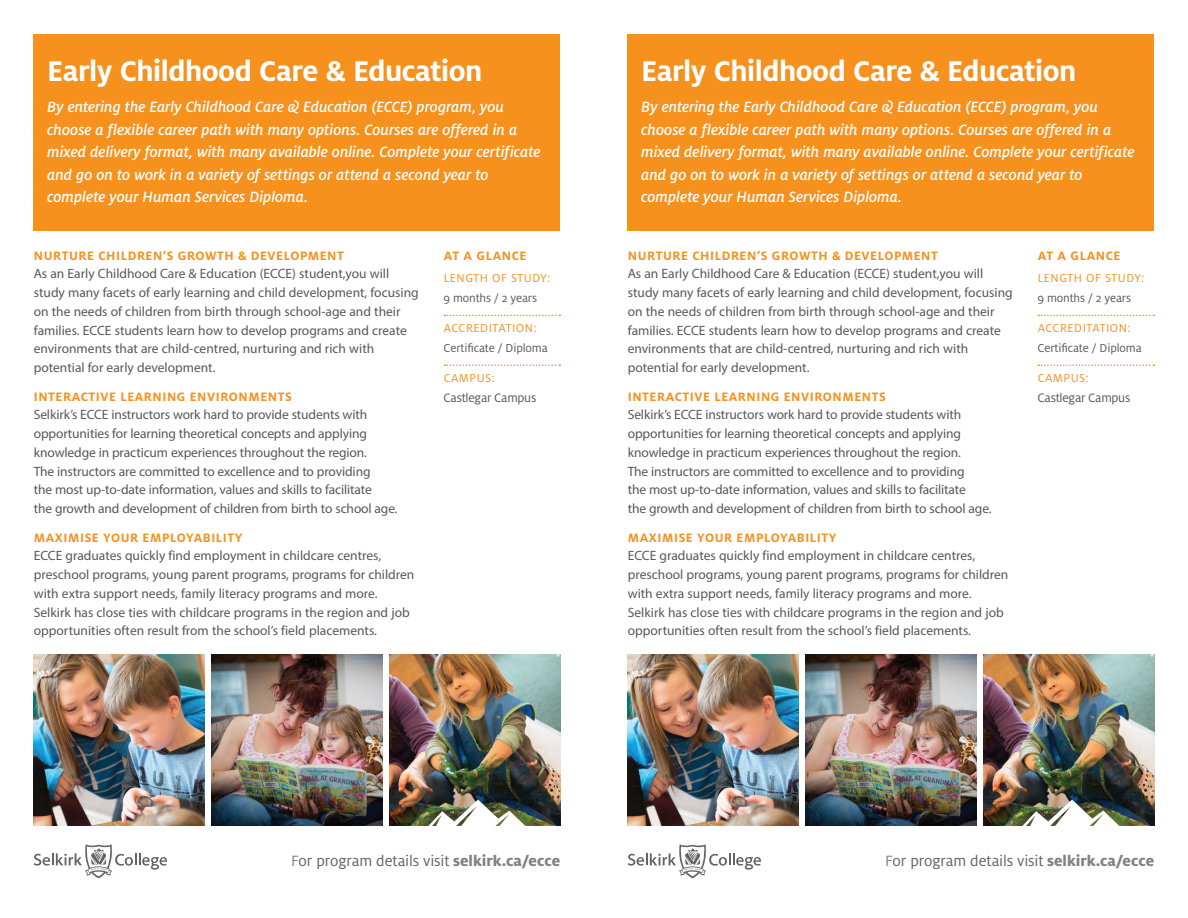
<style>
.page{position:relative;width:1188px;height:918px;background:#fff}
.page>*{position:absolute;margin:0;border:0;box-sizing:border-box;transform-origin:0 0}
.t1{font:700 31.5px "Milo OT";letter-spacing:-.015em;color:#fff}
.t2{font:italic 500 16.5px/22.5px "Milo OT";letter-spacing:-.005em;color:#fff}
.t3{font:16.5px "Milo OT";letter-spacing:-.01em;color:#636366}
.t4{font:13.5px/18.8px "Myriad Pro";color:#57585a}
.t5{font:700 13.5px "Milo OT";letter-spacing:.04em;color:#f6911e}
.t6{font:13.5px "Milo OT";letter-spacing:-.02em;color:#57585a}
.t7{font:12.75px "Milo OT";letter-spacing:.04em;color:#f6911e}
.t8{font:12.75px "Milo OT";letter-spacing:-.01em;color:#57585a}
.s1{color:#808285}
.s2{font-weight:800;color:#808285}
</style>
<div class="page">
<div style="left:34px;top:34px;width:526px;height:197px;background:#f6911e"></div>
<img style="left:389px;top:655px;width:171px;height:171px">
<img style="left:212px;top:655px;width:170px;height:171px">
<img style="left:34px;top:655px;width:171px;height:171px">
<img style="left:428px;top:800px;width:97px;height:26px">
<svg style="left:444px;top:315px;width:116px;height:1px"></svg>
<svg style="left:444px;top:365px;width:116px;height:1px"></svg>
<svg style="left:34px;top:844px;width:133px;height:34px"></svg>
<div style="left:628px;top:34px;width:526px;height:197px;background:#f6911e"></div>
<img style="left:983px;top:655px;width:171px;height:171px">
<img style="left:806px;top:655px;width:170px;height:171px">
<img style="left:628px;top:655px;width:171px;height:171px">
<img style="left:1022px;top:800px;width:97px;height:26px">
<svg style="left:1038px;top:315px;width:116px;height:1px"></svg>
<svg style="left:1038px;top:365px;width:116px;height:1px"></svg>
<svg style="left:628px;top:844px;width:133px;height:34px"></svg>
<h1 class="t1" style="left:47px;top:53px;width:437px">Early Childhood Care &amp; Education</h1>
<p class="t2" style="left:47px;top:96px;width:495px">By entering the Early Childhood Care &amp; Education (ECCE) program, you choose a flexible career path with many options. Courses are offered in a mixed delivery format, with many available online. Complete your certificate and go on to work in a variety of settings or attend a second year to complete your Human Services Diploma.</p>
<p class="t5" style="left:34px;top:248px;width:312px">NURTURE CHILDREN’S GROWTH &amp; DEVELOPMENT</p>
<p class="t4" style="left:34px;top:264px;width:387px">As an Early Childhood Care &amp; Education (ECCE) student,you will study many facets of early learning and child development, focusing on the needs of children from birth through school-age and their families. ECCE students learn how to develop programs and create environments that are child-centred, nurturing and rich with potential for early development.</p>
<p class="t5" style="left:34px;top:389px;width:259px">INTERACTIVE LEARNING ENVIRONMENTS</p>
<p class="t4" style="left:34px;top:405px;width:365px">Selkirk’s ECCE instructors work hard to provide students with opportunities for learning theoretical concepts and applying knowledge in practicum experiences throughout the region.<br>The instructors are committed to excellence and to providing<br>the most up-to-date information, values and skills to facilitate<br>the growth and development of children from birth to school age.</p>
<p class="t5" style="left:34px;top:530px;width:210px">MAXIMISE YOUR EMPLOYABILITY</p>
<p class="t4" style="left:34px;top:546px;width:382px">ECCE graduates quickly find employment in childcare centres, preschool programs, young parent programs, programs for children with extra support needs, family literacy programs and more.<br>Selkirk has close ties with childcare programs in the region and job opportunities often result from the school’s field placements.</p>
<p class="t5" style="left:444px;top:248px;width:84px">AT A GLANCE</p>
<p class="t7" style="left:444px;top:271px;width:108px">LENGTH OF STUDY:</p>
<p class="t8" style="left:444px;top:291px;width:95px">9 months / 2 years</p>
<p class="t7" style="left:444px;top:321px;width:95px">ACCREDITATION:</p>
<p class="t8" style="left:444px;top:341px;width:106px">Certificate / Diploma</p>
<p class="t7" style="left:444px;top:371px;width:53px">CAMPUS:</p>
<p class="t6" style="left:444px;top:390px;width:94px">Castlegar Campus</p>
<h1 class="t1" style="left:641px;top:53px;width:437px">Early Childhood Care &amp; Education</h1>
<p class="t2" style="left:641px;top:96px;width:495px">By entering the Early Childhood Care &amp; Education (ECCE) program, you choose a flexible career path with many options. Courses are offered in a mixed delivery format, with many available online. Complete your certificate and go on to work in a variety of settings or attend a second year to complete your Human Services Diploma.</p>
<p class="t5" style="left:628px;top:248px;width:312px">NURTURE CHILDREN’S GROWTH &amp; DEVELOPMENT</p>
<p class="t4" style="left:628px;top:264px;width:387px">As an Early Childhood Care &amp; Education (ECCE) student,you will study many facets of early learning and child development, focusing on the needs of children from birth through school-age and their families. ECCE students learn how to develop programs and create environments that are child-centred, nurturing and rich with potential for early development.</p>
<p class="t5" style="left:628px;top:389px;width:259px">INTERACTIVE LEARNING ENVIRONMENTS</p>
<p class="t4" style="left:628px;top:405px;width:365px">Selkirk’s ECCE instructors work hard to provide students with opportunities for learning theoretical concepts and applying knowledge in practicum experiences throughout the region.<br>The instructors are committed to excellence and to providing<br>the most up-to-date information, values and skills to facilitate<br>the growth and development of children from birth to school age.</p>
<p class="t5" style="left:628px;top:530px;width:210px">MAXIMISE YOUR EMPLOYABILITY</p>
<p class="t4" style="left:628px;top:546px;width:382px">ECCE graduates quickly find employment in childcare centres, preschool programs, young parent programs, programs for children with extra support needs, family literacy programs and more.<br>Selkirk has close ties with childcare programs in the region and job opportunities often result from the school’s field placements.</p>
<p class="t5" style="left:1038px;top:248px;width:84px">AT A GLANCE</p>
<p class="t7" style="left:1038px;top:271px;width:108px">LENGTH OF STUDY:</p>
<p class="t8" style="left:1038px;top:291px;width:95px">9 months / 2 years</p>
<p class="t7" style="left:1038px;top:321px;width:95px">ACCREDITATION:</p>
<p class="t8" style="left:1038px;top:341px;width:106px">Certificate / Diploma</p>
<p class="t7" style="left:1038px;top:371px;width:53px">CAMPUS:</p>
<p class="t6" style="left:1038px;top:390px;width:94px">Castlegar Campus</p>
<p class="t3" style="left:291px;top:851px;width:271px"><span class="s1">F</span>or program details visit <span class="s2">selkirk.ca/ecce</span></p>
<p class="t3" style="left:885px;top:851px;width:271px"><span class="s1">F</span>or program details visit <span class="s2">selkirk.ca/ecce</span></p>
</div>
